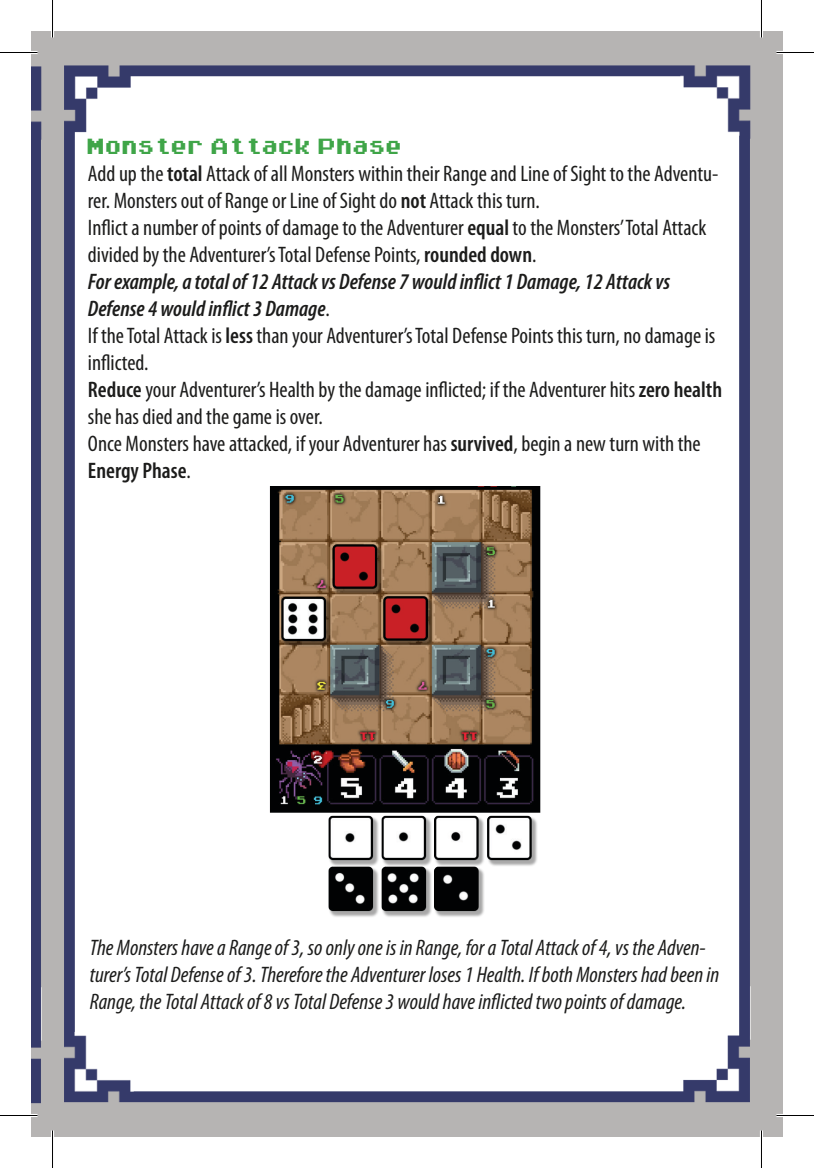
<style>
.page{position:relative;width:814px;height:1168px;background:#fff}
.page>*{position:absolute;margin:0;border:0;box-sizing:border-box;transform-origin:0 0}
.t1{font:35px "Arcadepix Plus";color:#3fa548}
.t2{font:condensed 22.5px/27px "Myriad Pro";color:#1c1c1b}
.t3{font:italic condensed 22.5px/27px "Myriad Pro";color:#1c1c1b}
.s1{font-weight:600}
.s2{font-weight:600;font-style:italic}
</style>
<div class="page">
<img style="left:31px;top:31px;width:21px;height:1106px">
<img style="left:52px;top:31px;width:730px;height:1106px">
<img style="left:268px;top:486px;width:278px;height:442px">
<hr style="left:0;top:51px;width:38px;height:3px;background:#fff">
<hr style="left:776px;top:51px;width:38px;height:3px;background:#fff">
<hr style="left:0;top:1114px;width:38px;height:3px;background:#fff">
<hr style="left:776px;top:1114px;width:38px;height:3px;background:#fff">
<hr style="left:51px;top:0;width:3px;height:38px;background:#fff">
<hr style="left:51px;top:1130px;width:3px;height:38px;background:#fff">
<hr style="left:760px;top:0;width:3px;height:38px;background:#fff">
<hr style="left:760px;top:1130px;width:3px;height:38px;background:#fff">
<hr style="left:0;top:52px;width:38px;height:1px;background:#000">
<hr style="left:776px;top:52px;width:38px;height:1px;background:#000">
<hr style="left:0;top:1115px;width:38px;height:1px;background:#000">
<hr style="left:776px;top:1115px;width:38px;height:1px;background:#000">
<hr style="left:52px;top:0;width:1px;height:38px;background:#000">
<hr style="left:52px;top:1130px;width:1px;height:38px;background:#000">
<hr style="left:761px;top:0;width:1px;height:38px;background:#000">
<hr style="left:761px;top:1130px;width:1px;height:38px;background:#000">
<p class="t1" style="left:88px;top:132px;width:317px">Monster Attack Phase</p>
<p class="t2" style="left:88px;top:159px;width:635px">Add up the <span class="s1">total</span> Attack of all Monsters within their Range and Line of Sight to the Adventu&shy;rer. Monsters out of Range or Line of Sight do <span class="s1">not</span> Attack this turn.<br>Inflict a number of points of damage to the Adventurer <span class="s1">equal</span> to the Monsters’Total Attack divided by the Adventurer’s Total Defense Points, <span class="s1">rounded down</span>.<br><span class="s2">For example, a total of 12 Attack vs Defense 7 would inflict 1 Damage, 12 Attack vs Defense 4 would inflict 3 Damage</span>.<br>If the Total Attack is <span class="s1">less</span> than your Adventurer’s Total Defense Points this turn, no damage is inflicted.<br><span class="s1">Reduce</span> your Adventurer’s Health by the damage inflicted; if the Adventurer hits <span class="s1">zero health </span>she has died and the game is over.<br>Once Monsters have attacked, if your Adventurer has <span class="s1">survived</span>, begin a new turn with the <span class="s1">Energy Phase</span>.</p>
<p class="t3" style="left:90px;top:934px;width:631px">The Monsters have a Range of 3, so only one is in Range, for a Total Attack of 4, vs the Adven&shy;turer’s Total Defense of 3. Therefore the Adventurer loses 1 Health. If both Monsters had been in<br>Range, the Total Attack of 8 vs Total Defense 3 would have inflicted two points of damage.</p>
</div>
